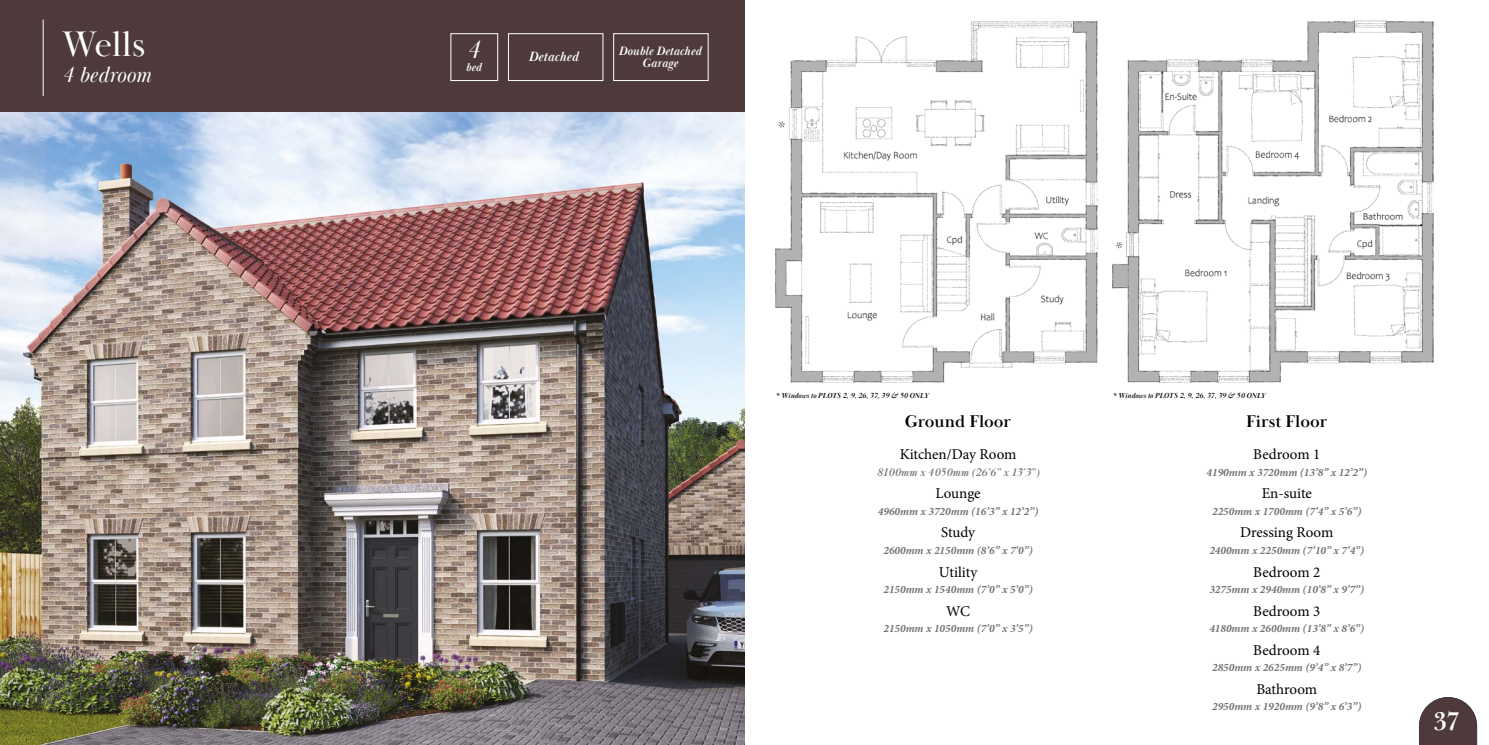
<style>
.page{position:relative;width:1489px;height:745px;background:#fff}
.page>*{position:absolute;margin:0;border:0;box-sizing:border-box;transform-origin:0 0}
.t1{font:36.5px "Baskerville Display PT";letter-spacing:-.005em;color:#fff}
.t2{font:700 26.25px "Baskerville Display PT";color:#fff}
.t3{font:italic 25.62px "Baskerville Display PT";color:#fff}
.t4{font:italic 22.5px "Baskerville Display PT";color:#fff}
.t5{font:700 17.5px "Baskerville Display PT";color:#020203}
.t6{font:15px "Minion Pro";color:#000}
.t7{font:italic 700 13.75px "Baskerville Display PT";color:#fff}
.t8{font:italic 700 12.5px "Baskerville Display PT";color:#fff}
.t9{font:italic 700 11.88px "Baskerville Display PT";color:#fff}
.t10{font:italic 700 11.25px "Minion Pro";color:#747474}
.t11{font:italic 700 11.25px "Baskerville Display PT";color:#747474}
.t12{font:italic 700 7.5px "Baskerville Display PT";color:#020203}
</style>
<div class="page">
<img style="left:0;top:112px;width:744px;height:632px">
<div style="left:0;top:0;width:744px;height:112px;background:#4e3a3a"></div>
<div style="left:613px;top:33px;width:95px;height:48px;border:1px solid #fff"></div>
<div style="left:450px;top:33px;width:48px;height:48px;border:1px solid #fff"></div>
<div style="left:508px;top:33px;width:95px;height:48px;border:1px solid #fff"></div>
<hr style="left:43px;top:20px;width:1px;height:76px;background:#fff">
<img style="left:775px;top:21px;width:322px;height:361px">
<img style="left:1112px;top:20px;width:321px;height:362px">
<svg style="left:778px;top:121px;width:6px;height:7px"></svg>
<svg style="left:1116px;top:242px;width:6px;height:6px"></svg>
<svg style="left:1419px;top:697px;width:57px;height:47px;background:#635252"></svg>
<h1 class="t1" style="left:62px;top:22px;width:84px">Wells</h1>
<h3 class="t4" style="left:62px;top:62px;width:90px">4 bedroom</h3>
<h3 class="t3" style="left:466px;top:35px;width:15px">4</h3>
<p class="t9" style="left:465px;top:60px;width:17px">bed</p>
<p class="t7" style="left:528px;top:49px;width:51px">Detached</p>
<p class="t8" style="left:618px;top:44px;width:84px">Double Detached</p>
<p class="t8" style="left:642px;top:56px;width:37px">Garage</p>
<p class="t12" style="left:775px;top:391px;width:155px">* Windows to PLOTS 2, 9, 26, 37, 39 &amp; 50 ONLY</p>
<p class="t12" style="left:1112px;top:391px;width:155px">* Windows to PLOTS 2, 9, 26, 37, 39 &amp; 50 ONLY</p>
<h3 class="t5" style="left:905px;top:411px;width:108px">Ground Floor</h3>
<h3 class="t6" style="left:899px;top:444px;width:118px">Kitchen/Day Room</h3>
<p class="t11" style="left:876px;top:465px;width:164px">8100mm x 4050mm (26’6” x 13’3”)</p>
<h3 class="t6" style="left:935px;top:483px;width:47px">Lounge</h3>
<p class="t10" style="left:877px;top:502px;width:162px">4960mm x 3720mm (16’3” x 12’2”)</p>
<h3 class="t6" style="left:941px;top:522px;width:35px">Study</h3>
<p class="t10" style="left:883px;top:541px;width:151px">2600mm x 2150mm (8’6” x 7’0”)</p>
<h3 class="t6" style="left:938px;top:561px;width:40px">Utility</h3>
<p class="t10" style="left:883px;top:581px;width:151px">2150mm x 1540mm (7’0” x 5’0”)</p>
<h3 class="t6" style="left:946px;top:600px;width:25px">WC</h3>
<p class="t10" style="left:883px;top:620px;width:151px">2150mm x 1050mm (7’0” x 3’5”)</p>
<h3 class="t5" style="left:1245px;top:411px;width:83px">First Floor</h3>
<h3 class="t6" style="left:1253px;top:444px;width:69px">Bedroom 1</h3>
<p class="t10" style="left:1206px;top:463px;width:162px">4190mm x 3720mm (13’8” x 12’2”)</p>
<h3 class="t6" style="left:1261px;top:483px;width:52px">En-suite</h3>
<p class="t10" style="left:1211px;top:502px;width:151px">2250mm x 1700mm (7’4” x 5’6”)</p>
<h3 class="t6" style="left:1240px;top:522px;width:95px">Dressing Room</h3>
<p class="t10" style="left:1209px;top:541px;width:156px">2400mm x 2250mm (7’10” x 7’4”)</p>
<h3 class="t6" style="left:1253px;top:561px;width:69px">Bedroom 2</h3>
<p class="t10" style="left:1209px;top:581px;width:156px">3275mm x 2940mm (10’8” x 9’7”)</p>
<h3 class="t6" style="left:1253px;top:600px;width:69px">Bedroom 3</h3>
<p class="t10" style="left:1209px;top:620px;width:156px">4180mm x 2600mm (13’8” x 8’6”)</p>
<h3 class="t6" style="left:1253px;top:639px;width:69px">Bedroom 4</h3>
<p class="t10" style="left:1211px;top:659px;width:151px">2850mm x 2625mm (9’4” x 8’7”)</p>
<h3 class="t6" style="left:1256px;top:678px;width:62px">Bathroom</h3>
<p class="t10" style="left:1211px;top:698px;width:151px">2950mm x 1920mm (9’8” x 6’3”)</p>
<h2 class="t2" style="left:1433px;top:705px;width:27px">37</h2>
</div>
